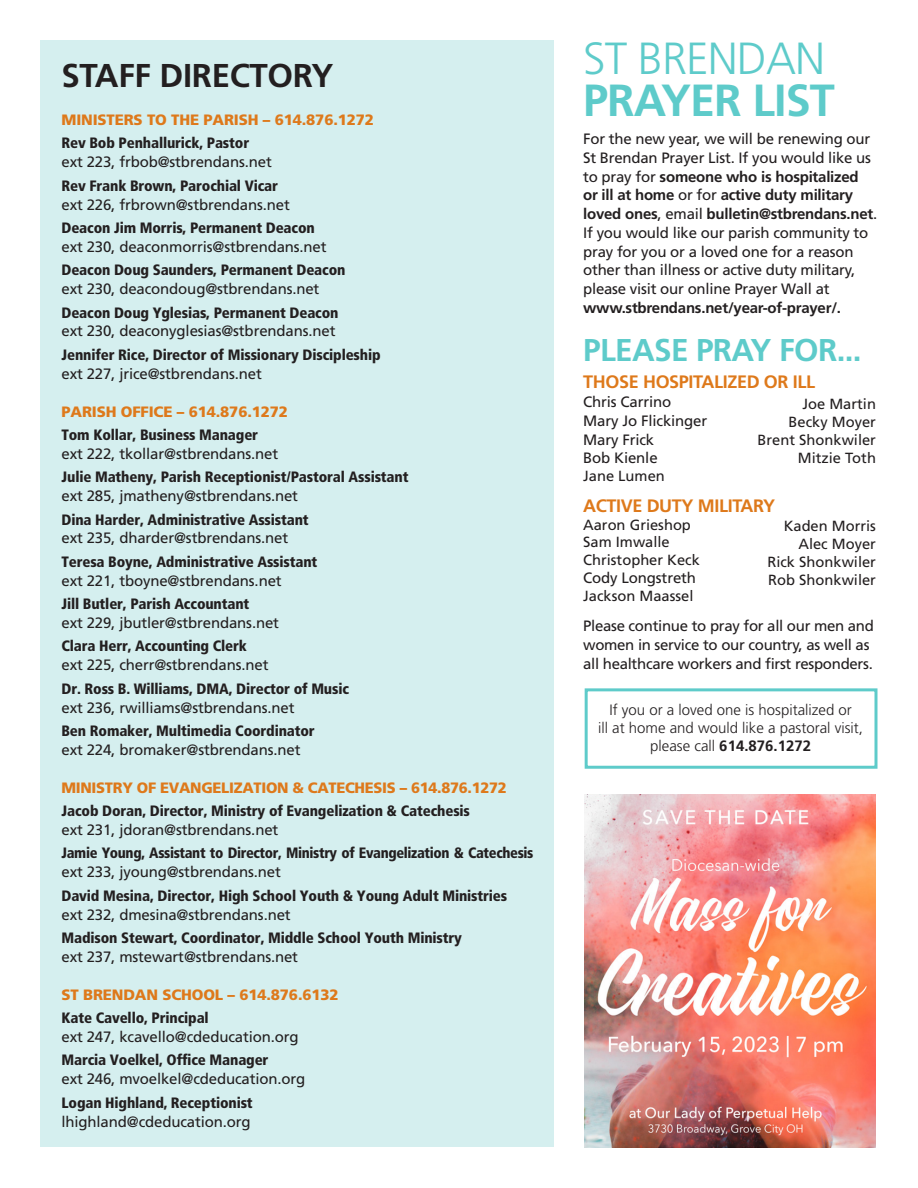
<style>
.page{position:relative;width:918px;height:1188px;background:#fff}
.page>*{position:absolute;margin:0;border:0;box-sizing:border-box;transform-origin:0 0}
.t1{font:700 45px/42px "Frutiger LT Std";letter-spacing:-.02em;color:#5ecbca}
.t2{font:700 33px "Frutiger";letter-spacing:-.01em;color:#231f20}
.t3{font:700 31.5px "Frutiger LT Std";letter-spacing:-.02em;color:#5ecbca}
.t4{font:700 18px "Frutiger LT Std";letter-spacing:-.02em;color:#de791b}
.t5{font:900 condensed 15px/18.9px "Frutiger LT Std";letter-spacing:-.01em;color:#231f20}
.t6{font:15px/18.9px "Frutiger";letter-spacing:-.01em;color:#231f20}
.t7{font:15px/18.8px "Frutiger LT Std";letter-spacing:-.015em;color:#231f20}
.t8{font:900 15px "Frutiger";letter-spacing:-.01em;color:#de791b}
.t9{font:300 15px "Frutiger LT Std";color:#231f20}
.t10{font:700 15px "Frutiger LT Std";color:#231f20}
.t11{font:14.7px "Frutiger LT Std";color:#231f20}
.s1{font-family:"Frutiger LT Std";font-weight:900;font-stretch:condensed}
.s2{font-family:"Frutiger";font-weight:400;font-stretch:normal}
.s3{font-weight:300}
.s4{font-weight:700}
</style>
<div class="page">
<div style="left:40px;top:40px;width:514px;height:1108px;background:#d5efef"></div>
<div style="left:585px;top:688px;width:293px;height:81px;border:3px solid #5ecbca"></div>
<img style="left:585px;top:795px;width:291px;height:352px">
<p class="t2" style="left:62px;top:56px;width:274px">STAFF DIRECTORY</p>
<p class="t8" style="left:62px;top:111px;width:314px">MINISTERS TO THE PARISH – 614.876.1272</p>
<p class="t6" style="left:62px;top:134px;width:212px"><span class="s1">Rev Bob Penhallurick, Pastor </span>ext 223, frbob@stbrendans.net</p>
<p class="t6" style="left:62px;top:176px;width:230px"><span class="s1">Rev Frank Brown, Parochial Vicar </span>ext 226, frbrown@stbrendans.net</p>
<p class="t6" style="left:62px;top:218px;width:267px"><span class="s1">Deacon Jim Morris, Permanent Deacon </span>ext 230, deaconmorris@stbrendans.net</p>
<p class="t5" style="left:62px;top:261px;width:286px">Deacon Doug Saunders, Permanent Deacon <span class="s2">ext 230, deacondoug@stbrendans.net</span></p>
<p class="t6" style="left:62px;top:303px;width:279px"><span class="s1">Deacon Doug Yglesias, Permanent Deacon </span>ext 230, deaconyglesias@stbrendans.net</p>
<p class="t5" style="left:62px;top:345px;width:321px">Jennifer Rice, Director of Missionary Discipleship <span class="s2">ext 227, jrice@stbrendans.net</span></p>
<p class="t8" style="left:62px;top:402px;width:228px">PARISH OFFICE – 614.876.1272</p>
<p class="t6" style="left:62px;top:425px;width:218px"><span class="s1">Tom Kollar, Business Manager </span>ext 222, tkollar@stbrendans.net</p>
<p class="t5" style="left:62px;top:468px;width:349px">Julie Matheny, Parish Receptionist/Pastoral Assistant <span class="s2">ext 285, jmatheny@stbrendans.net</span></p>
<p class="t5" style="left:62px;top:510px;width:249px">Dina Harder, Administrative Assistant <span class="s2">ext 235, dharder@stbrendans.net</span></p>
<p class="t5" style="left:62px;top:552px;width:257px">Teresa Boyne, Administrative Assistant <span class="s2">ext 221, tboyne@stbrendans.net</span></p>
<p class="t6" style="left:62px;top:594px;width:219px"><span class="s1">Jill Butler, Parish Accountant<br></span>ext 229, jbutler@stbrendans.net</p>
<p class="t6" style="left:62px;top:637px;width:209px"><span class="s1">Clara Herr, Accounting Clerk </span>ext 225, cherr@stbrendans.net</p>
<p class="t5" style="left:62px;top:679px;width:289px">Dr. Ross B. Williams, DMA, Director of Music <span class="s2">ext 236, rwilliams@stbrendans.net</span></p>
<p class="t5" style="left:62px;top:721px;width:255px">Ben Romaker, Multimedia Coordinator <span class="s2">ext 224, bromaker@stbrendans.net</span></p>
<p class="t8" style="left:62px;top:778px;width:447px">MINISTRY OF EVANGELIZATION &amp; CATECHESIS – 614.876.1272</p>
<p class="t5" style="left:62px;top:801px;width:410px">Jacob Doran, Director, Ministry of Evangelization &amp; Catechesis <span class="s2">ext 231, jdoran@stbrendans.net</span></p>
<p class="t5" style="left:62px;top:844px;width:473px">Jamie Young, Assistant to Director, Ministry of Evangelization &amp; Catechesis <span class="s2">ext 233, jyoung@stbrendans.net</span></p>
<p class="t5" style="left:62px;top:886px;width:447px">David Mesina, Director, High School Youth &amp; Young Adult Ministries <span class="s2">ext 232, dmesina@stbrendans.net</span></p>
<p class="t5" style="left:62px;top:928px;width:402px">Madison Stewart, Coordinator, Middle School Youth Ministry <span class="s2">ext 237, mstewart@stbrendans.net</span></p>
<p class="t8" style="left:62px;top:985px;width:279px">ST BRENDAN SCHOOL – 614.876.6132</p>
<p class="t6" style="left:62px;top:1008px;width:239px"><span class="s1">Kate Cavello, Principal<br></span>ext 247, kcavello@cdeducation.org</p>
<p class="t6" style="left:62px;top:1051px;width:245px"><span class="s1">Marcia Voelkel, Office Manager<br></span>ext 246, mvoelkel@cdeducation.org</p>
<p class="t5" style="left:62px;top:1093px;width:193px">Logan Highland, Receptionist <span class="s2">lhighland@cdeducation.org</span></p>
<p class="t1" style="left:583px;top:38px;width:253px"><span class="s3">ST BRENDAN<br></span>PRAYER LIST</p>
<p class="t7" style="left:583px;top:129px;width:296px">For the new year, we will be renewing our St Brendan Prayer List. If you would like us to pray for <span class="s4">someone who is hospitalized<br>or ill at home</span> or for <span class="s4">active duty military loved ones</span>, email <span class="s4">bulletin@stbrendans.net</span>.<br>If you would like our parish community to pray for you or a loved one for a reason other than illness or active duty military, please visit our online Prayer Wall at <span class="s4">www.stbrendans.net/year-of-prayer/.</span></p>
<p class="t3" style="left:583px;top:332px;width:280px">PLEASE PRAY FOR...</p>
<p class="t4" style="left:583px;top:371px;width:234px">THOSE HOSPITALIZED OR ILL</p>
<p class="t7" style="left:583px;top:393px;width:90px">Chris Carrino</p>
<p class="t7" style="left:583px;top:411px;width:126px">Mary Jo Flickinger</p>
<p class="t7" style="left:583px;top:430px;width:73px">Mary Frick</p>
<p class="t7" style="left:583px;top:448px;width:76px">Bob Kienle</p>
<p class="t11" style="left:583px;top:467px;width:83px">Jane Lumen</p>
<p class="t4" style="left:583px;top:495px;width:194px">ACTIVE DUTY MILITARY</p>
<p class="t11" style="left:583px;top:516px;width:109px">Aaron Grieshop</p>
<p class="t11" style="left:583px;top:534px;width:88px">Sam Imwalle</p>
<p class="t11" style="left:583px;top:551px;width:118px">Christopher Keck</p>
<p class="t7" style="left:583px;top:568px;width:114px">Cody Longstreth</p>
<p class="t11" style="left:583px;top:587px;width:112px">Jackson Maassel</p>
<p class="t7" style="left:583px;top:617px;width:292px">Please continue to pray for all our men and women in service to our country, as well as all healthcare workers and first responders.</p>
<p class="t11" style="left:802px;top:396px;width:75px">Joe Martin</p>
<p class="t11" style="left:789px;top:414px;width:89px">Becky Moyer</p>
<p class="t11" style="left:758px;top:432px;width:120px">Brent Shonkwiler</p>
<p class="t11" style="left:798px;top:450px;width:80px">Mitzie Toth</p>
<p class="t11" style="left:784px;top:517px;width:94px">Kaden Morris</p>
<p class="t11" style="left:798px;top:535px;width:79px">Alec Moyer</p>
<p class="t11" style="left:767px;top:553px;width:110px">Rick Shonkwiler</p>
<p class="t11" style="left:768px;top:571px;width:109px">Rob Shonkwiler</p>
<p class="t9" style="left:609px;top:701px;width:244px">If you or a loved one is hospitalized or</p>
<p class="t9" style="left:598px;top:719px;width:267px">ill at home and would like a pastoral visit,</p>
<p class="t10" style="left:650px;top:737px;width:162px"><span class="s3">please call</span> 614.876.1272</p>
</div>
